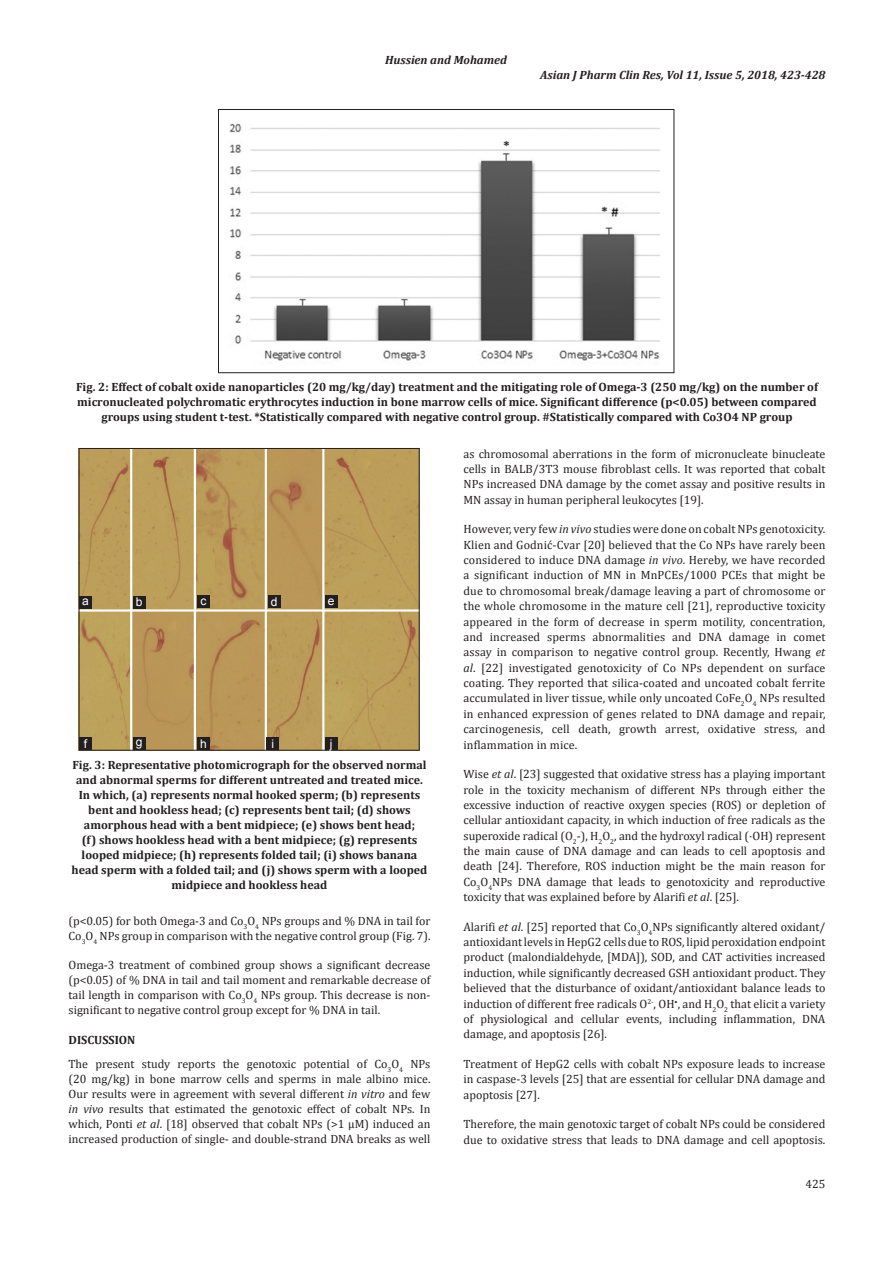
<style>
.page{position:relative;width:894px;height:1263px;background:#fff}
.page>*{position:absolute;margin:0;border:0;box-sizing:border-box;transform-origin:0 0}
.TX{font:12px/15.3px "Cambria";color:#231f20;text-align:justify}
.FGC{font:700 12px/15px "Cambria";color:#231f20;text-align:center}
.RH{font:italic 700 12px "Cambria";color:#231f20}
.LABEL{font:12px "Arial";color:#fff}
.F_No{font:12px "Cambria";color:#231f20}
.s1{font-style:italic}
</style>
<div class="page">
<img style="left:229px;top:123px;width:432px;height:238px">
<div style="left:218px;top:109px;width:456px;height:264px;border:1px solid #231f20"></div>
<img style="left:81px;top:450px;width:336px;height:298px">
<div style="left:268px;top:595px;width:12px;height:13px;background:#231f20"></div>
<div style="left:197px;top:737px;width:13px;height:13px;background:#231f20"></div>
<div style="left:197px;top:595px;width:13px;height:13px;background:#231f20"></div>
<div style="left:133px;top:737px;width:13px;height:13px;background:#231f20"></div>
<div style="left:133px;top:595px;width:13px;height:13px;background:#231f20"></div>
<div style="left:79px;top:737px;width:13px;height:13px;background:#231f20"></div>
<div style="left:324px;top:595px;width:13px;height:13px;background:#231f20"></div>
<div style="left:266px;top:737px;width:13px;height:13px;background:#231f20"></div>
<div style="left:324px;top:737px;width:13px;height:13px;background:#231f20"></div>
<div style="left:79px;top:595px;width:13px;height:13px;background:#231f20"></div>
<p class="RH" style="left:385px;top:51px;width:123px">Hussien and Mohamed</p>
<p class="RH" style="left:540px;top:66px;width:287px">Asian J Pharm Clin Res, Vol 11, Issue 5, 2018, 423-428</p>
<p class="FGC" style="left:76px;top:379px;width:743px">Fig. 2: Effect of cobalt oxide nanoparticles (20 mg/kg/day) treatment and the mitigating role of Omega-3 (250 mg/kg) on the number of micronucleated polychromatic erythrocytes induction in bone marrow cells of mice. Significant difference (p&lt;0.05) between compared groups using student t-test. *Statistically compared with negative control group. #Statistically compared with Co3O4 NP group</p>
<p class="LABEL" style="left:82px;top:593px;width:8px">a</p>
<p class="LABEL" style="left:136px;top:594px;width:8px">b</p>
<p class="LABEL" style="left:84px;top:735px;width:5px">f</p>
<p class="LABEL" style="left:136px;top:733px;width:8px">g</p>
<p class="LABEL" style="left:200px;top:592px;width:7px">c</p>
<p class="LABEL" style="left:200px;top:735px;width:8px">h</p>
<p class="LABEL" style="left:271px;top:593px;width:8px">d</p>
<p class="LABEL" style="left:327px;top:592px;width:8px">e</p>
<p class="LABEL" style="left:271px;top:735px;width:4px">i</p>
<p class="LABEL" style="left:329px;top:735px;width:4px">j</p>
<p class="FGC" style="left:71px;top:756px;width:357px">Fig. 3: Representative photomicrograph for the observed normal and abnormal sperms for different untreated and treated mice.<br>In which, (a) represents normal hooked sperm; (b) represents bent and hookless head; (c) represents bent tail; (d) shows amorphous head with a bent midpiece; (e) shows bent head;<br>(f) shows hookless head with a bent midpiece; (g) represents looped midpiece; (h) represents folded tail; (i) shows banana head sperm with a folded tail; and (j) shows sperm with a looped midpiece and hookless head</p>
<p class="TX" style="left:68px;top:913px;width:363px">(p&lt;0.05) for both Omega-3 and Co<sub>3</sub>O<sub>4</sub> NPs groups and % DNA in tail for<br>Co<sub>3</sub>O<sub>4</sub> NPs group in comparison with the negative control group (Fig. 7).</p>
<p class="TX" style="left:68px;top:957px;width:363px">Omega-3 treatment of combined group shows a significant decrease (p&lt;0.05) of % DNA in tail and tail moment and remarkable decrease of tail length in comparison with Co<sub>3</sub>O<sub>4</sub> NPs group. This decrease is non&shy;significant to negative control group except for % DNA in tail.</p>
<h1 class="FGC" style="left:68px;top:1031px;width:68px">DISCUSSION</h1>
<p class="TX" style="left:68px;top:1056px;width:363px">The present study reports the genotoxic potential of Co<sub>3</sub>O<sub>4</sub> NPs (20 mg/kg) in bone marrow cells and sperms in male albino mice.<br>Our results were in agreement with several different <span class="s1">in vitro</span> and few <span class="s1">in vivo</span> results that estimated the genotoxic effect of cobalt NPs. In which, Ponti <span class="s1">et al</span>. [18] observed that cobalt NPs (&gt;1 µM) induced an increased production of single- and double-strand DNA breaks as well</p>
<p class="TX" style="left:463px;top:446px;width:363px">as chromosomal aberrations in the form of micronucleate binucleate cells in BALB/3T3 mouse fibroblast cells. It was reported that cobalt NPs increased DNA damage by the comet assay and positive results in MN assay in human peripheral leukocytes [19].</p>
<p class="TX" style="left:463px;top:521px;width:363px">However, very few <span class="s1">in vivo</span> studies were done on cobalt NPs genotoxicity.<br>Klien and Godnić-Cvar [20] believed that the Co NPs have rarely been considered to induce DNA damage <span class="s1">in vivo</span>. Hereby, we have recorded a significant induction of MN in MnPCEs/1000 PCEs that might be due to chromosomal break/damage leaving a part of chromosome or the whole chromosome in the mature cell [21], reproductive toxicity appeared in the form of decrease in sperm motility, concentration, and increased sperms abnormalities and DNA damage in comet assay in comparison to negative control group. Recently, Hwang <span class="s1">et al</span>. [22] investigated genotoxicity of Co NPs dependent on surface coating. They reported that silica-coated and uncoated cobalt ferrite accumulated in liver tissue, while only uncoated CoFe<sub>2</sub>O<sub>4</sub> NPs resulted in enhanced expression of genes related to DNA damage and repair, carcinogenesis, cell death, growth arrest, oxidative stress, and inflammation in mice.</p>
<p class="TX" style="left:463px;top:766px;width:363px">Wise <span class="s1">et al</span>. [23] suggested that oxidative stress has a playing important role in the toxicity mechanism of different NPs through either the excessive induction of reactive oxygen species (ROS) or depletion of cellular antioxidant capacity, in which induction of free radicals as the superoxide radical (O<sub>2</sub>-), H<sub>2</sub>O<sub>2</sub>, and the hydroxyl radical (⋅OH) represent the main cause of DNA damage and can leads to cell apoptosis and death [24]. Therefore, ROS induction might be the main reason for Co<sub>3</sub>O<sub>4</sub>NPs DNA damage that leads to genotoxicity and reproductive toxicity that was explained before by Alarifi <span class="s1">et al</span>. [25].</p>
<p class="TX" style="left:463px;top:919px;width:363px">Alarifi <span class="s1">et al</span>. [25] reported that Co<sub>3</sub>O<sub>4</sub>NPs significantly altered oxidant/ antioxidant levels in HepG2 cells due to ROS, lipid peroxidation endpoint product (malondialdehyde, [MDA]), SOD, and CAT activities increased induction, while significantly decreased GSH antioxidant product. They believed that the disturbance of oxidant/antioxidant balance leads to induction of different free radicals O<sup>2-</sup>, OH<sup>•</sup>, and H<sub>2</sub>O<sub>2</sub> that elicit a variety of physiological and cellular events, including inflammation, DNA damage, and apoptosis [26].</p>
<p class="TX" style="left:463px;top:1056px;width:363px">Treatment of HepG2 cells with cobalt NPs exposure leads to increase in caspase-3 levels [25] that are essential for cellular DNA damage and apoptosis [27].</p>
<p class="TX" style="left:463px;top:1116px;width:363px">Therefore, the main genotoxic target of cobalt NPs could be considered due to oxidative stress that leads to DNA damage and cell apoptosis.</p>
<p class="F_No" style="left:805px;top:1176px;width:21px">425</p>
</div>
